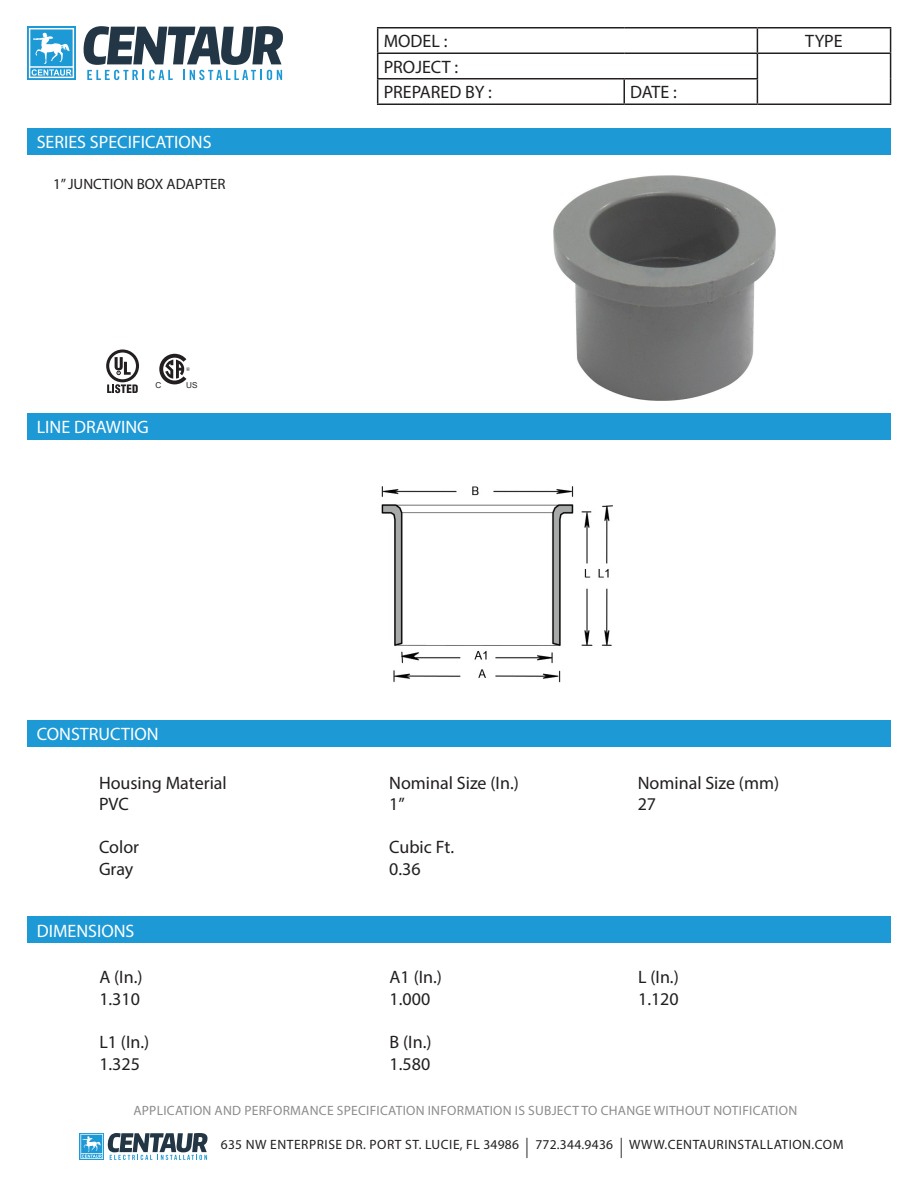
<style>
.page{position:relative;width:918px;height:1188px;background:#fff}
.page>*{position:absolute;margin:0;border:0;box-sizing:border-box;transform-origin:0 0}
.t1{font:18px/21.6px "Myriad Pro";color:#231f20}
.t2{font:18px "Myriad Pro";color:#fff}
.t3{font:15px "Myriad Pro";color:#231f20}
.t4{font:13.5px "Myriad Pro";letter-spacing:.02em;color:#8b8c8e}
.t5{font:13.5px "Myriad Pro";letter-spacing:.04em;color:#231f20}
.t6{font:8.1px "Microsoft Sans Serif";color:#231f20}
.s1{font-size:20.25px}
</style>
<div class="page">
<svg style="left:80px;top:1133px;width:128px;height:27px"></svg>
<hr style="left:377px;top:27px;width:247px;height:1px;background:#231f20">
<hr style="left:624px;top:27px;width:133px;height:1px;background:#231f20">
<hr style="left:757px;top:27px;width:134px;height:1px;background:#231f20">
<hr style="left:377px;top:52px;width:247px;height:2px;background:#231f20">
<hr style="left:624px;top:52px;width:133px;height:2px;background:#231f20">
<hr style="left:757px;top:52px;width:134px;height:2px;background:#231f20">
<hr style="left:377px;top:78px;width:247px;height:2px;background:#231f20">
<svg style="left:377px;top:28px;width:1px;height:76px"></svg>
<hr style="left:624px;top:78px;width:134px;height:2px;background:#231f20">
<hr style="left:623px;top:80px;width:2px;height:24px;background:#231f20">
<svg style="left:757px;top:28px;width:1px;height:76px"></svg>
<svg style="left:890px;top:28px;width:1px;height:76px"></svg>
<hr style="left:377px;top:104px;width:247px;height:1px;background:#231f20">
<hr style="left:624px;top:104px;width:133px;height:1px;background:#231f20">
<hr style="left:757px;top:104px;width:134px;height:1px;background:#231f20">
<div style="left:27px;top:129px;width:864px;height:26px;background:#1d99d6"></div>
<div style="left:27px;top:414px;width:864px;height:26px;background:#1d99d6"></div>
<div style="left:27px;top:720px;width:864px;height:27px;background:#1d99d6"></div>
<div style="left:27px;top:26px;width:49px;height:54px;background:linear-gradient(to right,#32a2d9,#32a2d9)"></div>
<svg style="left:29px;top:28px;width:45px;height:50px"></svg>
<svg style="left:83px;top:26px;width:200px;height:54px"></svg>
<img style="left:553px;top:176px;width:223px;height:225px">
<div style="left:27px;top:916px;width:864px;height:27px;background:#1d99d6"></div>
<svg style="left:106px;top:349px;width:33px;height:44px"></svg>
<svg style="left:159px;top:354px;width:31px;height:30px"></svg>
<img style="left:381px;top:486px;width:232px;height:196px">
<p class="t2" style="left:37px;top:131px;width:176px">SERIES SPECIFICATIONS</p>
<p class="t3" style="left:53px;top:175px;width:174px">1” JUNCTION BOX ADAPTER</p>
<p class="t6" style="left:156px;top:380px;width:7px">C</p>
<p class="t6" style="left:186px;top:380px;width:13px">US</p>
<p class="t2" style="left:37px;top:416px;width:114px">LINE DRAWING</p>
<p class="t2" style="left:37px;top:723px;width:123px">CONSTRUCTION</p>
<p class="t1" style="left:99px;top:771px;width:129px">Housing Material<br>PVC</p>
<p class="t1" style="left:99px;top:836px;width:42px">Color<br>Gray</p>
<p class="t2" style="left:37px;top:920px;width:99px">DIMENSIONS</p>
<p class="t1" style="left:99px;top:966px;width:45px">A (In.)<br>1.310</p>
<p class="t1" style="left:99px;top:1031px;width:51px">L1 (In.)<br>1.325</p>
<p class="t1" style="left:384px;top:30px;width:65px">MODEL :</p>
<p class="t1" style="left:805px;top:30px;width:39px">TYPE</p>
<p class="t1" style="left:384px;top:54px;width:110px;line-height:25.5px">PROJECT :<br>PREPARED BY :</p>
<p class="t1" style="left:630px;top:81px;width:48px">DATE :</p>
<p class="t1" style="left:389px;top:771px;width:131px">Nominal Size (In.)<br>1”</p>
<p class="t1" style="left:389px;top:836px;width:66px">Cubic Ft.<br>0.36</p>
<p class="t1" style="left:390px;top:966px;width:54px">A1 (In.)<br>1.000</p>
<p class="t1" style="left:390px;top:1031px;width:43px">B (In.)<br>1.580</p>
<p class="t1" style="left:638px;top:771px;width:143px">Nominal Size (mm)<br>27</p>
<p class="t1" style="left:638px;top:966px;width:42px">L (In.)<br>1.120</p>
<p class="t4" style="left:133px;top:1102px;width:665px">APPLICATION AND PERFORMANCE SPECIFICATION INFORMATION IS SUBJECT TO CHANGE WITHOUT NOTIFICATION</p>
<p class="t5" style="left:221px;top:1136px;width:624px">635 NW ENTERPRISE DR. PORT ST. LUCIE, FL 34986 <span class="s1">|</span> 772.344.9436 <span class="s1">|</span> WWW.CENTAURINSTALLATION.COM</p>
</div>
